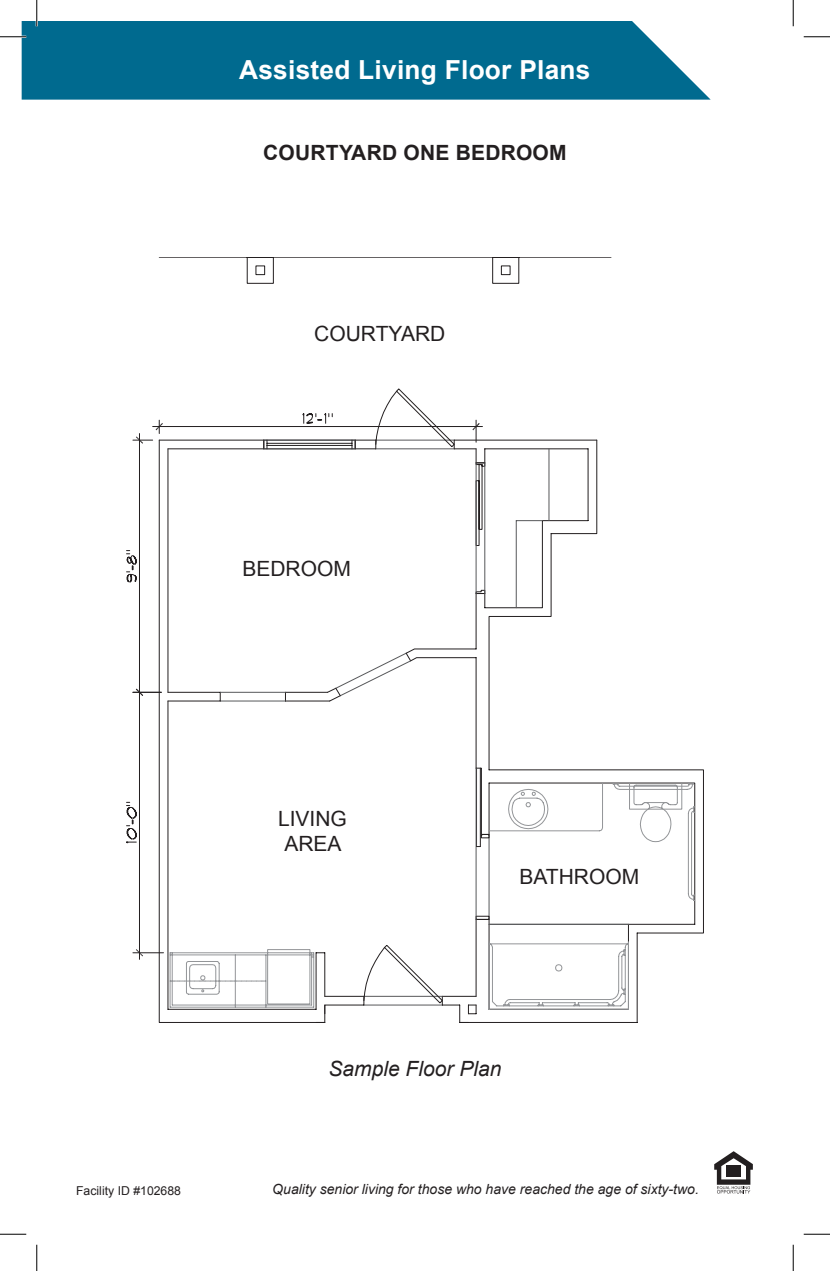
<style>
.page{position:relative;width:830px;height:1271px;background:#fff}
.page>*{position:absolute;margin:0;border:0;box-sizing:border-box;transform-origin:0 0}
.Sheet_Headers{font:700 26.25px "Arial";letter-spacing:.01em;color:#fff}
.t1{font:21px/25.2px "Arial";color:#231f20;text-align:center}
.floor_plan_headers{font:700 21px "Arial";letter-spacing:.01em;color:#231f20}
.t2{font:italic 21px "Arial";color:#231f20}
.t3{font:italic 14px "Arial";color:#231f20}
.t4{font:12.25px "Arial";color:#231f20}
</style>
<div class="page">
<div style="left:22px;top:21px;width:688px;height:79px;background:#006a8f"></div>
<svg style="left:714px;top:1151px;width:38px;height:42px"></svg>
<div style="left:726px;top:1165px;width:14px;height:5px;background:#231f20"></div>
<div style="left:726px;top:1171px;width:14px;height:5px;background:#231f20"></div>
<svg style="left:158px;top:439px;width:546px;height:583px"></svg>
<svg style="left:334px;top:652px;width:78px;height:35px"></svg>
<svg style="left:315px;top:687px;width:162px;height:335px"></svg>
<svg style="left:475px;top:767px;width:220px;height:134px"></svg>
<svg style="left:169px;top:782px;width:513px;height:228px"></svg>
<hr style="left:168px;top:700px;width:52px;height:1px;background:#231f20">
<hr style="left:285px;top:700px;width:44px;height:1px;background:#231f20">
<hr style="left:220px;top:700px;width:65px;height:1px;background:#57585a">
<svg style="left:475px;top:462px;width:10px;height:132px"></svg>
<hr style="left:364px;top:1004px;width:78px;height:1px;background:#57585a">
<hr style="left:489px;top:924px;width:139px;height:1px;background:#57585a">
<hr style="left:484px;top:463px;width:1px;height:130px;background:#57585a">
<hr style="left:475px;top:463px;width:1px;height:130px;background:#57585a">
<svg style="left:363px;top:944px;width:80px;height:60px"></svg>
<hr style="left:516px;top:520px;width:1px;height:88px;background:#57585a">
<hr style="left:548px;top:449px;width:1px;height:71px;background:#57585a">
<svg style="left:517px;top:520px;width:25px;height:1px"></svg>
<hr style="left:454px;top:440px;width:142px;height:1px;background:#231f20">
<svg style="left:158px;top:257px;width:454px;height:27px"></svg>
<hr style="left:153px;top:426px;width:329px;height:1px;background:#231f20">
<svg style="left:333px;top:388px;width:146px;height:62px"></svg>
<svg style="left:132px;top:413px;width:201px;height:286px"></svg>
<svg style="left:136px;top:436px;width:7px;height:8px"></svg>
<svg style="left:126px;top:544px;width:38px;height:416px"></svg>
<hr style="left:0;top:36px;width:26px;height:2px;background:#fff">
<hr style="left:36px;top:0;width:2px;height:26px;background:#fff">
<svg style="left:0;top:36px;width:26px;height:1px"></svg>
<svg style="left:803px;top:36px;width:27px;height:1px"></svg>
<svg style="left:0;top:1233px;width:26px;height:1px"></svg>
<svg style="left:803px;top:1233px;width:27px;height:1px"></svg>
<svg style="left:36px;top:0;width:1px;height:26px"></svg>
<svg style="left:36px;top:1244px;width:1px;height:26px"></svg>
<svg style="left:792px;top:0;width:1px;height:26px"></svg>
<svg style="left:792px;top:1244px;width:1px;height:26px"></svg>
<p class="Sheet_Headers" style="left:239px;top:52px;width:353px">Assisted Living Floor Plans</p>
<p class="floor_plan_headers" style="left:263px;top:139px;width:305px">COURTYARD ONE BEDROOM</p>
<p class="t1" style="left:314px;top:321px;width:133px">COURTYARD</p>
<p class="t1" style="left:242px;top:556px;width:110px">BEDROOM</p>
<p class="t4" style="left:76px;top:1182px;width:106px">Facility ID #102688</p>
<p class="t1" style="left:278px;top:806px;width:70px">LIVING<br>AREA</p>
<p class="t1" style="left:519px;top:864px;width:121px">BATHROOM</p>
<h2 class="t2" style="left:328px;top:1055px;width:174px">Sample Floor Plan</h2>
<p class="t3" style="left:272px;top:1180px;width:428px">Quality senior living for those who have reached the age of sixty-two.</p>
</div>
